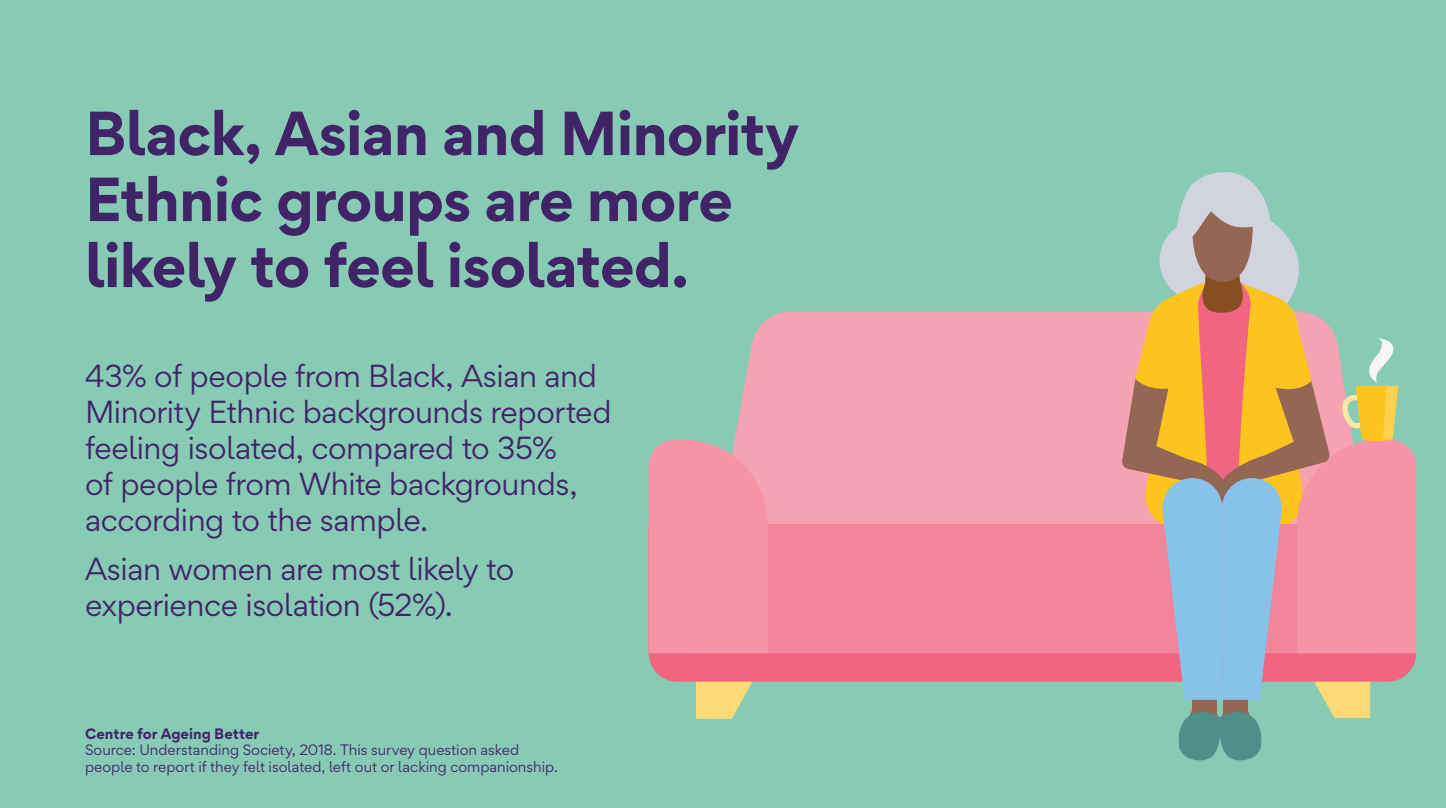
<style>
.page{position:relative;width:1446px;height:808px;background:#88cbb5}
.page>*{position:absolute;margin:0;border:0;box-sizing:border-box;transform-origin:0 0}
.t1{font:700 55.5px/66px "Gordita";letter-spacing:-.015em;color:#412468}
.t2{font:28.5px/36px "Gordita";letter-spacing:-.015em;color:#412468}
.t3{font:13.5px/16.5px "Gordita";color:#412468}
.t4{font:700 13.5px "Gordita";letter-spacing:.005em;color:#412468}
</style>
<div class="page">
<svg style="left:649px;top:172px;width:767px;height:589px"></svg>
<h1 class="t1" style="left:85px;top:99px;width:716px">Black, Asian and Minority<br>Ethnic groups are more likely to feel isolated.</h1>
<p class="t2" style="left:85px;top:357px;width:528px">43% of people from Black, Asian and Minority Ethnic backgrounds reported feeling isolated, compared to 35%<br>of people from White backgrounds, according to the sample.</p>
<p class="t2" style="left:85px;top:550px;width:431px">Asian women are most likely to experience isolation (52%).</p>
<p class="t4" style="left:85px;top:723px;width:176px">Centre for Ageing Better</p>
<p class="t3" style="left:85px;top:741px;width:474px">Source: Understanding Society, 2018. This survey question asked people to report if they felt isolated, left out or lacking companionship.</p>
</div>
